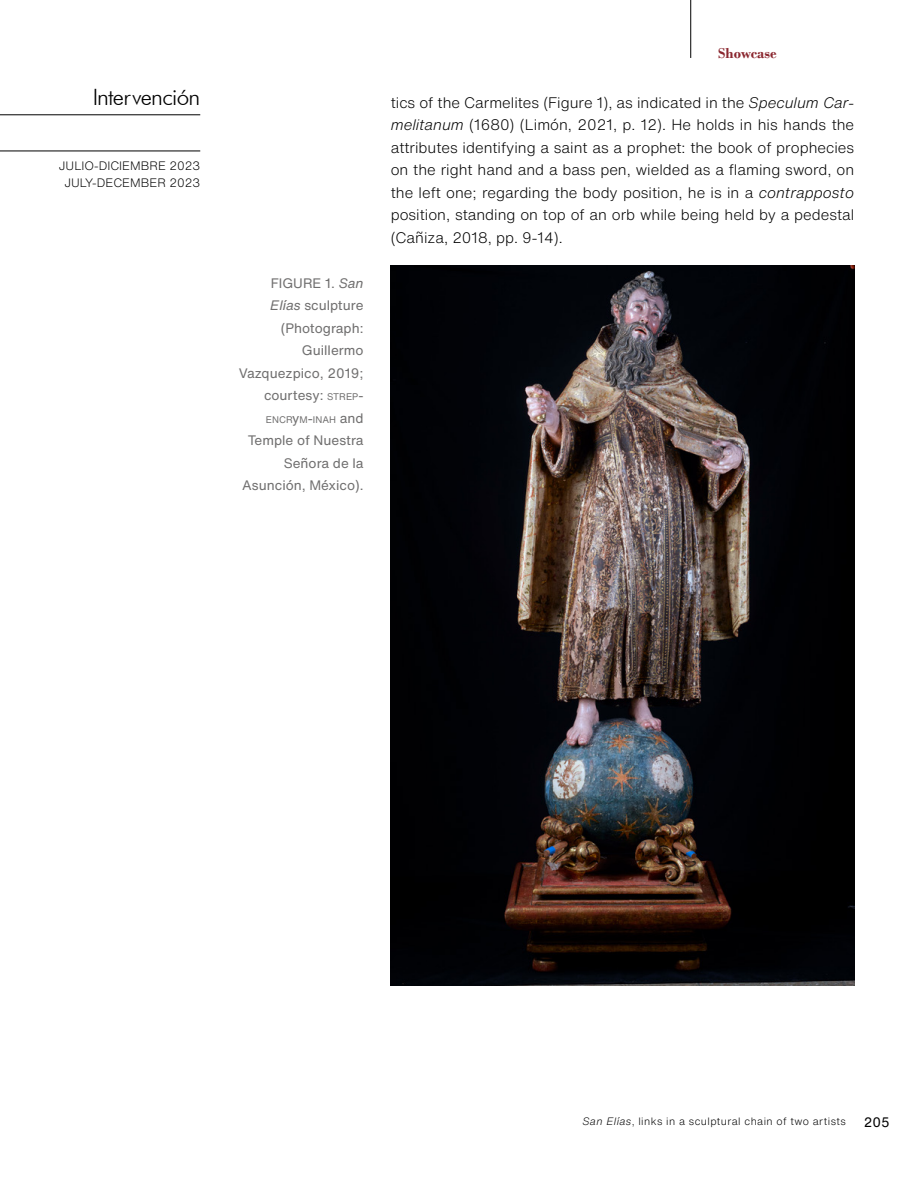
<style>
.page{position:relative;width:918px;height:1188px;background:#fff}
.page>*{position:absolute;margin:0;border:0;box-sizing:border-box;transform-origin:0 0}
.t1{font:300 22.5px "Futura BT";letter-spacing:-.03em;color:#000}
.t2{font:300 15px/22.5px "Helvetica Now Text";color:#000;text-align:justify}
.t3{font:700 15px "Bodoni";color:#8b2830}
.t4{font:13.5px/22.5px "Helvetica Now Text";color:#706f6f;text-align:right}
.t5{font:13.5px "Helvetica Now Text";color:#000}
.t6{font:300 12px/16.5px "Helvetica Now Text";color:#000;text-align:center}
.t7{font:300 10.5px "Helvetica Now Text";letter-spacing:.04em;color:#000}
.t8{font:9.45px "Helvetica Now Text";color:#706f6f}
.s1{font-style:italic}
.s2{font-size:9.45px}
.s3{font-style:inherit}
.s4{font-size:13.5px}
</style>
<div class="page">
<hr style="left:690px;top:0;width:1px;height:58px;background:#000">
<hr style="left:0;top:115px;width:200px;height:1px;background:#000">
<hr style="left:0;top:151px;width:200px;height:1px;background:#000">
<img style="left:391px;top:265px;width:463px;height:720px">
<h1 class="t1" style="left:93px;top:83px;width:109px">Intervención</h1>
<p class="t6" style="left:59px;top:157px;width:143px">JULIO-DICIEMBRE 2023<br>JULY-DECEMBER 2023</p>
<p class="t4" style="left:239px;top:271px;width:126px">FIGURE 1. <span class="s1">San<br>Elías</span> sculpture (Photograph:<br>Guillermo<br>Vazquezpico, 2019; courtesy: <span class="s2">STRE P</span><span class="s3">-</span></p>
<p class="t8" style="left:266px;top:412px;width:99px">ENCR<span class="s4">y</span>M<span class="s4">-</span>INAH <span class="s4">and</span></p>
<p class="t4" style="left:242px;top:429px;width:123px">Temple of Nuestra<br>Señora de la<br>Asunción, México).</p>
<p class="t3" style="left:718px;top:44px;width:60px">Showcase</p>
<p class="t2" style="left:391px;top:90px;width:465px">tics of the Carmelites (Figure 1), as indicated in the <span class="s1">Speculum Car&shy;melitanum</span> (1680) (Limón, 2021, p. 12). He holds in his hands the attributes identifying a saint as a prophet: the book of prophecies on the right hand and a bass pen, wielded as a flaming sword, on the left one; regarding the body position, he is in a <span class="s1">contrapposto </span>position, standing on top of an orb while being held by a pedestal (Cañiza, 2018, pp. 9-14).</p>
<p class="t7" style="left:582px;top:1114px;width:265px"><span class="s1">San Elías</span>, links in a sculptural chain of two artists</p>
<p class="t5" style="left:864px;top:1112px;width:27px">205</p>
</div>
